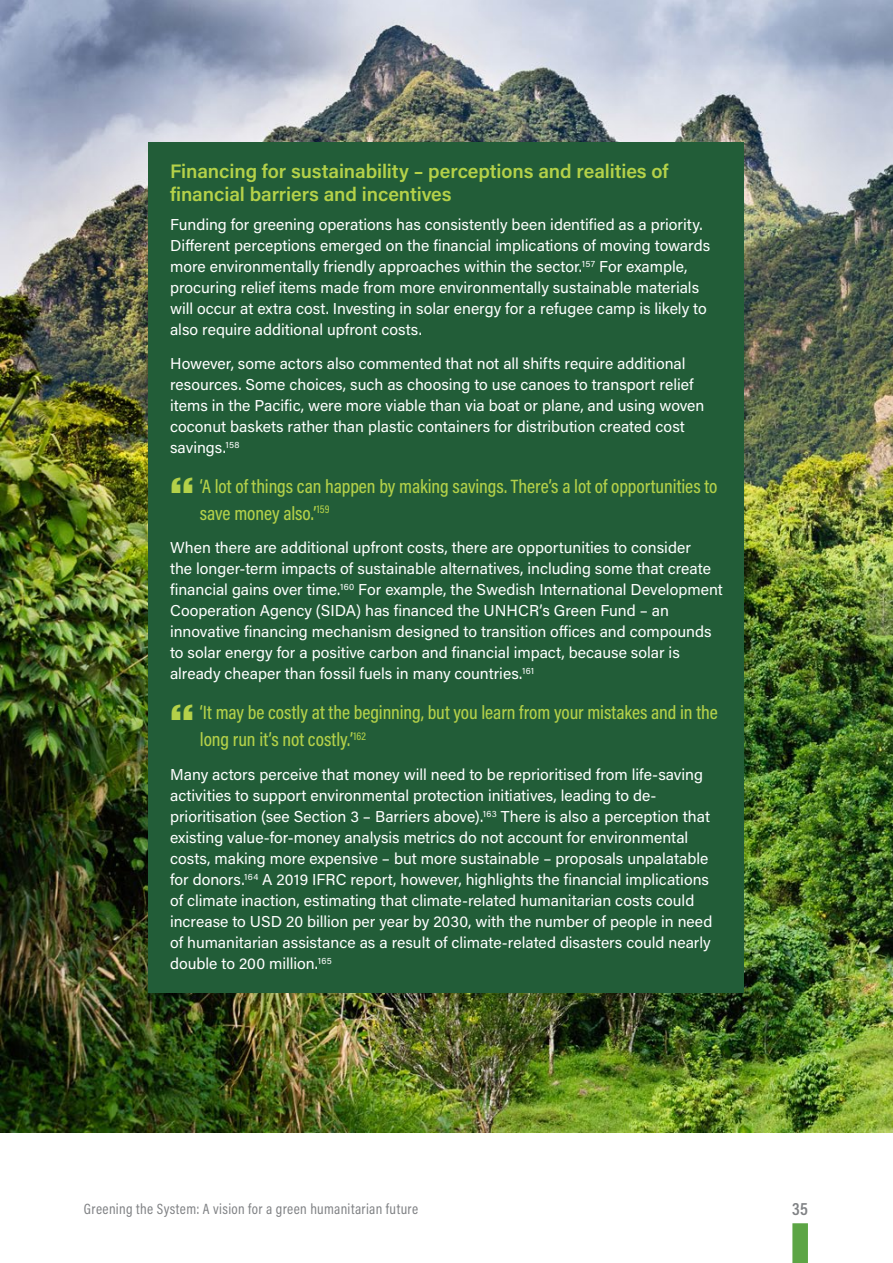
<style>
.page{position:relative;width:893px;height:1263px;background:#fff}
.page>*{position:absolute;margin:0;border:0;box-sizing:border-box;transform-origin:0 0}
.t1{font:500 19.5px/27px "Acumin Pro Cond";letter-spacing:-.005em;color:#b4d149}
.t2{font:600 19.5px/22.5px "Acumin Pro";letter-spacing:-.005em;color:#b4d149}
.t3{font:600 18px "Acumin Pro Cond";color:#808285}
.t4{font:15.75px/21px "Acumin Pro";color:#fff}
.t5{font:15px "Acumin Pro Cond";letter-spacing:.025em;color:#808285}
</style>
<div class="page">
<div style="left:792px;top:1223px;width:16px;height:40px;background:#5ca545"></div>
<img style="left:0;top:0;width:893px;height:1132px">
<div style="left:149px;top:142px;width:595px;height:851px;background:#225d38"></div>
<p class="t2" style="left:170px;top:159px;width:500px">Financing for sustainability – perceptions and realities of financial barriers and incentives</p>
<p class="t4" style="left:170px;top:213px;width:542px">Funding for greening operations has consistently been identified as a priority.<br>Different perceptions emerged on the financial implications of moving towards more environmentally friendly approaches within the sector.<sup>157</sup> For example, procuring relief items made from more environmentally sustainable materials will occur at extra cost. Investing in solar energy for a refugee camp is likely to also require additional upfront costs.</p>
<p class="t4" style="left:170px;top:352px;width:536px">However, some actors also commented that not all shifts require additional resources. Some choices, such as choosing to use canoes to transport relief items in the Pacific, were more viable than via boat or plane, and using woven coconut baskets rather than plastic containers for distribution created cost savings.<sup>158</sup></p>
<p class="t1" style="left:200px;top:472px;width:519px">‘A lot of things can happen by making savings. There’s a lot of opportunities to save money also.’<sup>159</sup></p>
<p class="t4" style="left:170px;top:537px;width:554px">When there are additional upfront costs, there are opportunities to consider<br>the longer-term impacts of sustainable alternatives, including some that create financial gains over time.<sup>160</sup> For example, the Swedish International Development Cooperation Agency (SIDA) has financed the UNHCR’s Green Fund – an innovative financing mechanism designed to transition offices and compounds to solar energy for a positive carbon and financial impact, because solar is already cheaper than fossil fuels in many countries.<sup>161</sup></p>
<p class="t1" style="left:200px;top:698px;width:519px">‘It may be costly at the beginning, but you learn from your mistakes and in the long run it’s not costly.’<sup>162</sup></p>
<p class="t4" style="left:170px;top:763px;width:544px">Many actors perceive that money will need to be reprioritised from life-saving activities to support environmental protection initiatives, leading to de&shy;prioritisation (see Section 3 – Barriers above).<sup>163</sup> There is also a perception that existing value-for-money analysis metrics do not account for environmental costs, making more expensive – but more sustainable – proposals unpalatable for donors.<sup>164</sup> A 2019 IFRC report, however, highlights the financial implications of climate inaction, estimating that climate-related humanitarian costs could increase to USD 20 billion per year by 2030, with the number of people in need of humanitarian assistance as a result of climate-related disasters could nearly double to 200 million.<sup>165</sup></p>
<p class="t5" style="left:84px;top:1199px;width:336px">Greening the System: A vision for a green humanitarian future</p>
<p class="t3" style="left:792px;top:1197px;width:17px">35</p>
</div>
